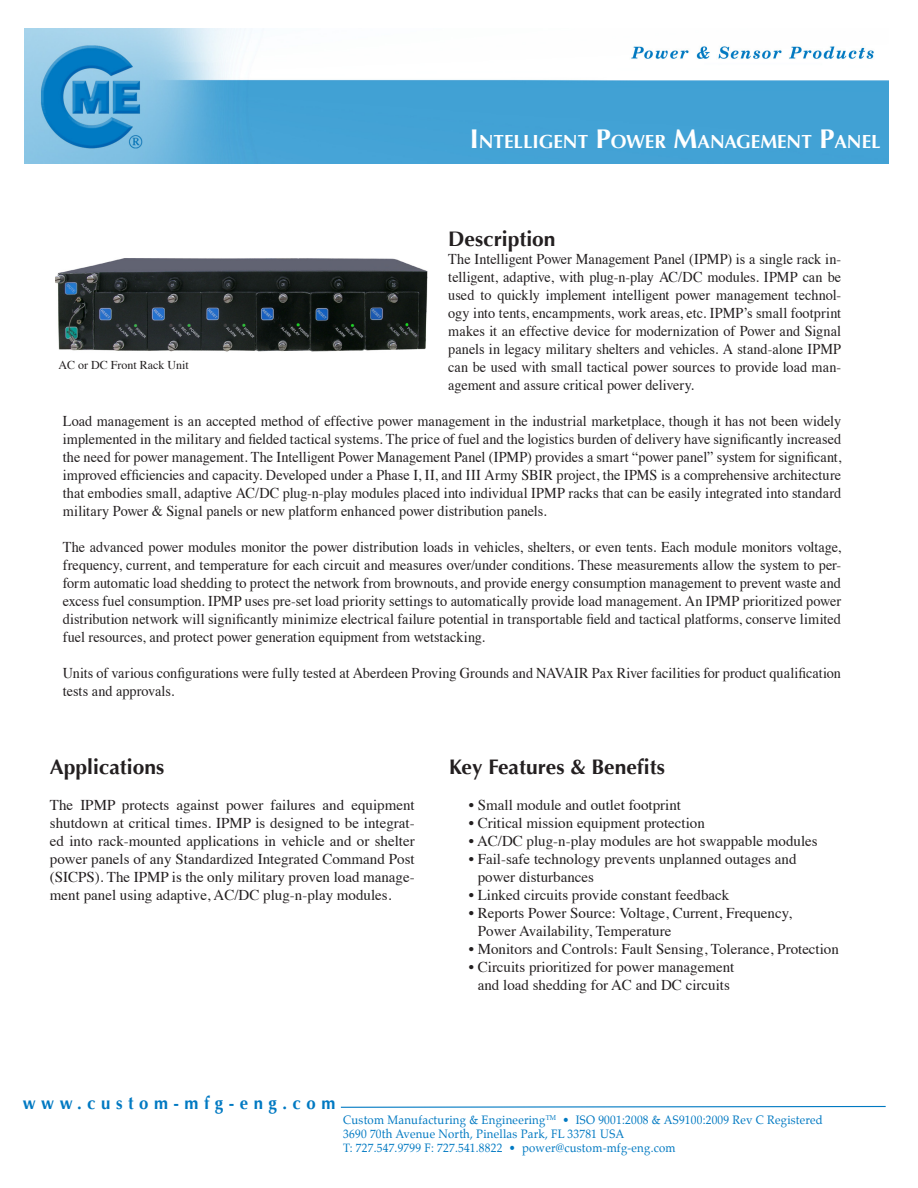
<style>
.page{position:relative;width:918px;height:1188px;background:#fff}
.page>*{position:absolute;margin:0;border:0;box-sizing:border-box;transform-origin:0 0}
.t1{font:700 21px "Optima";color:#231f20}
.Subhead_1{font:700 18.9px "Optima";color:#fff}
.t2{font:700 18px "Optima";letter-spacing:.33em;color:#0079c2;scale:.93 1}
.t3{font:15px/18px "Times";color:#231f20;text-align:justify;scale:.95 1}
.t4{font:15px/18px "Times";color:#231f20;text-align:justify}
.Phone{font:12px/14.4px "Palatino";letter-spacing:.02em;color:#0079c2;scale:.95 1}
.t5{font:12px "Times";color:#231f20}
.s1{font-size:27px}
</style>
<div class="page">
<img style="left:56px;top:258px;width:372px;height:94px">
<img style="left:25px;top:29px;width:864px;height:135px">
<svg style="left:340px;top:1105px;width:546px;height:3px"></svg>
<p class="Subhead_1" style="left:470px;top:131px;width:412px"><span class="s1">I</span>NTELLI GENT <span class="s1">P</span>OWER <span class="s1">M</span>ANAGEMENT <span class="s1">P</span>ANEL</p>
<p class="t1" style="left:448px;top:227px;width:109px">Description</p>
<p class="t3" style="left:448px;top:249px;width:415px">The Intelligent Power Management Panel (IPMP) is a single rack in&shy;telligent, adaptive, with plug-n-play AC/DC modules. IPMP can be used to quickly implement intelligent power management technol&shy;ogy into tents, encampments, work areas, etc. IPMP’s small footprint makes it an effective device for modernization of Power and Signal panels in legacy military shelters and vehicles. A stand-alone IPMP can be used with small tactical power sources to provide load man&shy;agement and assure critical power delivery.</p>
<p class="t3" style="left:63px;top:411px;width:821px">Load management is an accepted method of effective power management in the industrial marketplace, though it has not been widely implemented in the military and fielded tactical systems. The price of fuel and the logistics burden of delivery have significantly increased the need for power management. The Intelligent Power Management Panel (IPMP) provides a smart “power panel” system for significant, improved efficiencies and capacity. Developed under a Phase I, II, and III Army SBIR project, the IPMS is a comprehensive architecture that embodies small, adaptive AC/DC plug-n-play modules placed into individual IPMP racks that can be easily integrated into standard military Power &amp; Signal panels or new platform enhanced power distribution panels.</p>
<p class="t3" style="left:63px;top:537px;width:821px">The advanced power modules monitor the power distribution loads in vehicles, shelters, or even tents. Each module monitors voltage, frequency, current, and temperature for each circuit and measures over/under conditions. These measurements allow the system to per&shy;form automatic load shedding to protect the network from brownouts, and provide energy consumption management to prevent waste and excess fuel consumption. IPMP uses pre-set load priority settings to automatically provide load management. An IPMP prioritized power distribution network will significantly minimize electrical failure potential in transportable field and tactical platforms, conserve limited fuel resources, and protect power generation equipment from wetstacking.</p>
<p class="t3" style="left:63px;top:663px;width:821px">Units of various configurations were fully tested at Aberdeen Proving Grounds and NAVAIR Pax River facilities for product qualification tests and approvals.</p>
<p class="t5" style="left:58px;top:354px;width:132px">AC or DC Front Rack Unit</p>
<p class="t1" style="left:50px;top:755px;width:116px">Applications</p>
<p class="t4" style="left:50px;top:795px;width:366px">The IPMP protects against power failures and equipment shutdown at critical times. IPMP is designed to be integrat&shy;ed into rack-mounted applications in vehicle and or shelter power panels of any Standardized Integrated Command Post (SICPS). The IPMP is the only military proven load manage&shy;ment panel using adaptive, AC/DC plug-n-play modules.</p>
<p class="t1" style="left:449px;top:755px;width:217px">Key Features &amp; Benefits</p>
<p class="t4" style="left:469px;top:795px;width:214px">• Small module and outlet footprint</p>
<p class="t4" style="left:469px;top:813px;width:238px">• Critical mission equipment protection</p>
<p class="t4" style="left:469px;top:831px;width:350px">• AC/DC plug-n-play modules are hot swappable modules</p>
<p class="t4" style="left:478px;top:849px;width:320px;text-indent:-9px">• Fail-safe technology prevents unplanned outages and power disturbances</p>
<p class="t4" style="left:469px;top:885px;width:262px">• Linked circuits provide constant feedback</p>
<p class="t4" style="left:469px;top:903px;width:325px">• Reports Power Source: Voltage, Current, Frequency,</p>
<p class="t4" style="left:478px;top:921px;width:195px">Power Availability, Temperature</p>
<p class="t4" style="left:469px;top:939px;width:372px">• Monitors and Controls: Fault Sensing, Tolerance, Protection</p>
<p class="t4" style="left:469px;top:957px;width:267px">• Circuits prioritized for power management</p>
<p class="t4" style="left:478px;top:975px;width:254px">and load shedding for AC and DC circuits</p>
<p class="t2" style="left:23px;top:1092px;width:338px">www.custom-mfg-eng.com</p>
<p class="Phone" style="left:343px;top:1112px;width:506px">Custom Manufacturing &amp; Engineering<sup>TM</sup> • ISO 9001:2008 &amp; AS9100:2009 Rev C Registered<br>3690 70th Avenue North, Pinellas Park, FL 33781 USA<br>T: 727.547.9799 F: 727.541.8822 • power@custom-mfg-eng.com</p>
</div>
